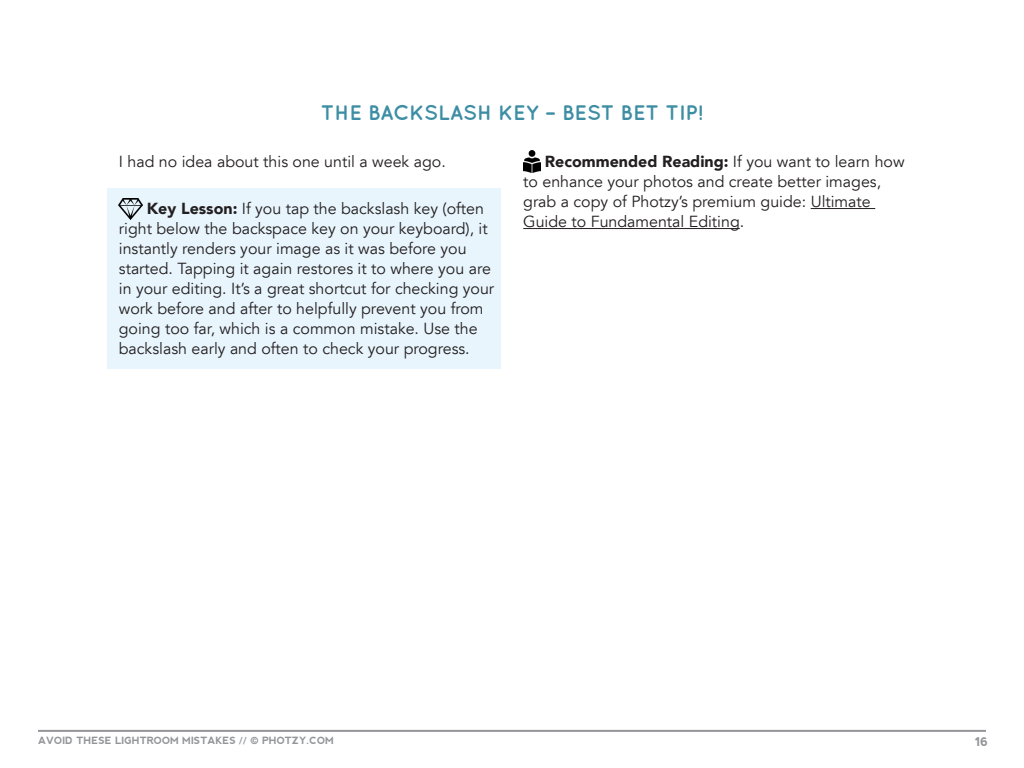
<style>
.page{position:relative;width:1024px;height:768px;background:#fff}
.page>*{position:absolute;margin:0;border:0;box-sizing:border-box;transform-origin:0 0}
.t1{font:700 21px "Quicksand";color:#3d8ea4}
.body{font:16px/20px "Avenir LT";color:#231f20}
.t2{font:700 12px "nevis";color:#939598}
.t3{font:700 10px "nevis";color:#939598}
.s1{font-weight:900}
.s2{font-family:"Avenir LT";font-weight:900}
</style>
<div class="page">
<hr style="left:38px;top:730px;width:948px;height:2px;background:#939598">
<div style="left:108px;top:188px;width:393px;height:180px;background:#e8f5fd"></div>
<img style="left:119px;top:199px;width:23px;height:20px">
<hr style="left:811px;top:208px;width:64px;height:1px;background:#231f20">
<hr style="left:523px;top:228px;width:217px;height:1px;background:#231f20">
<img style="left:523px;top:150px;width:17px;height:22px">
<h1 class="t1" style="left:321px;top:100px;width:384px">THE BACKSLASH KEY – BEST BET TIP!</h1>
<p class="body" style="left:119px;top:152px;width:328px">I had no idea about this one until a week ago.</p>
<p class="body" style="left:119px;top:199px;width:377px;text-indent:28px"><span class="s1">Key Lesson:</span> If you tap the backslash key (often right below the backspace key on your keyboard), it instantly renders your image as it was before you started. Tapping it again restores it to where you are in your editing. It’s a great shortcut for checking your work before and after to helpfully prevent you from going too far, which is a common mistake. Use the backslash early and often to check your progress.</p>
<p class="body" style="left:523px;top:152px;width:383px;text-indent:22px"><span class="s1">Recommended Reading:</span> If you want to learn how to enhance your photos and create better images, grab a copy of Photzy’s premium guide: Ultimate Guide to Fundamental Editing.</p>
<p class="t3" style="left:38px;top:735px;width:297px">AVOID THESE LIGHTROOM MISTAKES // <span class="s2">©</span> PHOTZY.COM</p>
<p class="t2" style="left:975px;top:735px;width:15px">16</p>
</div>
